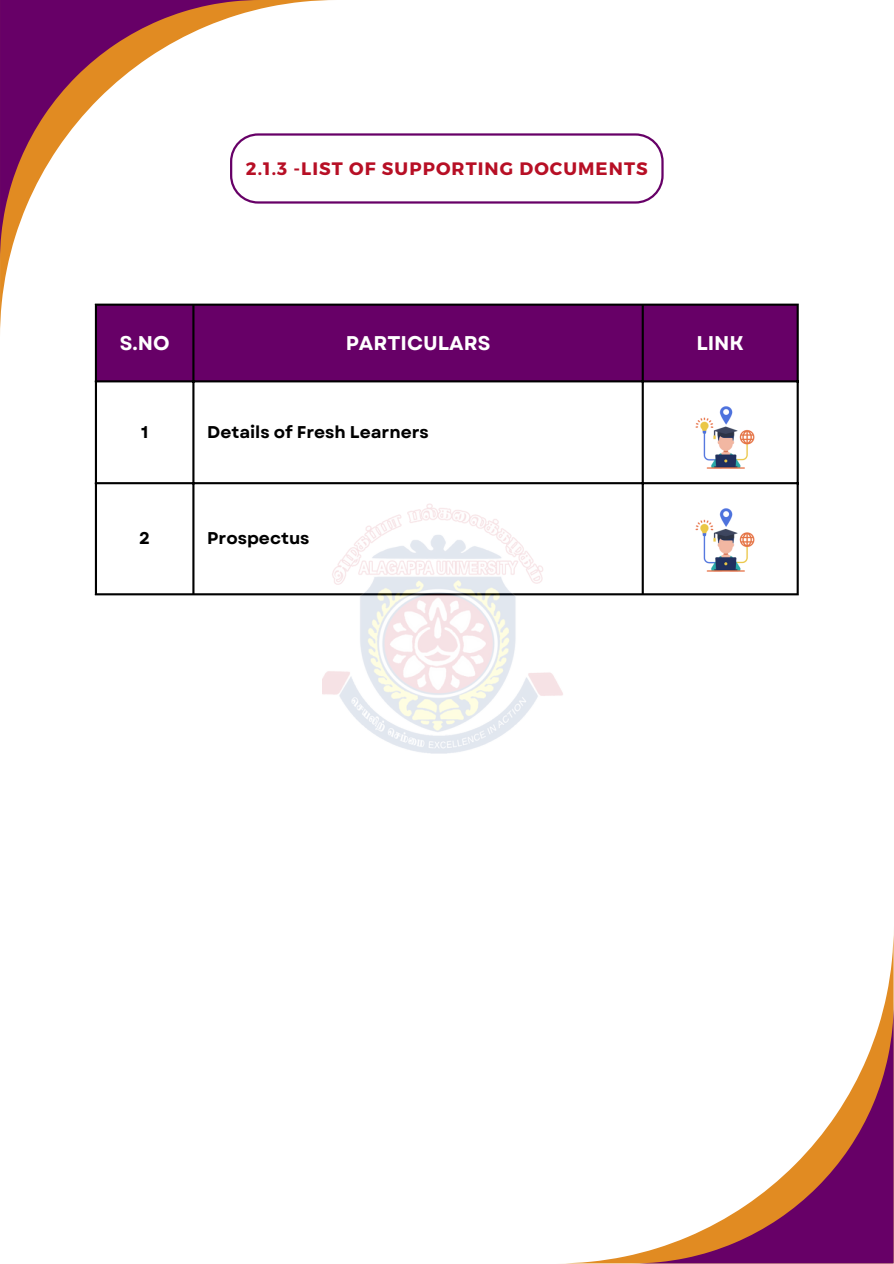
<style>
.page{position:relative;width:894px;height:1264px;background:#fff}
.page>*{position:absolute;margin:0;border:0;box-sizing:border-box;transform-origin:0 0}
.t1{font:700 19.8px "Garet";color:#fff}
.t2{font:700 18px "Montserrat";letter-spacing:.06em;color:#b70f25}
.t3{font:700 16.95px "Garet";color:#000}
</style>
<div class="page">
<svg style="left:0;top:0;width:332px;height:336px"></svg>
<svg style="left:0;top:0;width:261px;height:261px"></svg>
<svg style="left:632px;top:1002px;width:261px;height:261px"></svg>
<div style="left:97px;top:306px;width:699px;height:74px;background:#670067"></div>
<hr style="left:95px;top:306px;width:2px;height:287px;background:#000">
<hr style="left:192px;top:306px;width:2px;height:287px;background:#000">
<hr style="left:641px;top:306px;width:2px;height:287px;background:#000">
<hr style="left:796px;top:306px;width:2px;height:287px;background:#000">
<hr style="left:95px;top:303px;width:703px;height:3px;background:#000">
<hr style="left:95px;top:380px;width:703px;height:2px;background:#000">
<hr style="left:95px;top:482px;width:703px;height:2px;background:#000">
<hr style="left:95px;top:593px;width:703px;height:2px;background:#000">
<svg style="left:230px;top:133px;width:433px;height:70px"></svg>
<img style="left:695px;top:406px;width:60px;height:63px">
<img style="left:695px;top:508px;width:60px;height:64px">
<img style="left:323px;top:503px;width:247px;height:251px">
<p class="t2" style="left:246px;top:157px;width:403px">2.1.3 -LIST OF SUPPORTING DOCUMENTS</p>
<p class="t1" style="left:120px;top:328px;width:51px">S.NO</p>
<p class="t1" style="left:345px;top:328px;width:146px">PARTICULARS</p>
<h1 class="t1" style="left:696px;top:328px;width:49px">LINK</h1>
<p class="t3" style="left:141px;top:419px;width:9px">1</p>
<p class="t3" style="left:207px;top:419px;width:223px">Details of Fresh Learners</p>
<p class="t3" style="left:139px;top:526px;width:12px">2</p>
<p class="t3" style="left:207px;top:526px;width:104px">Prospectus</p>
</div>
